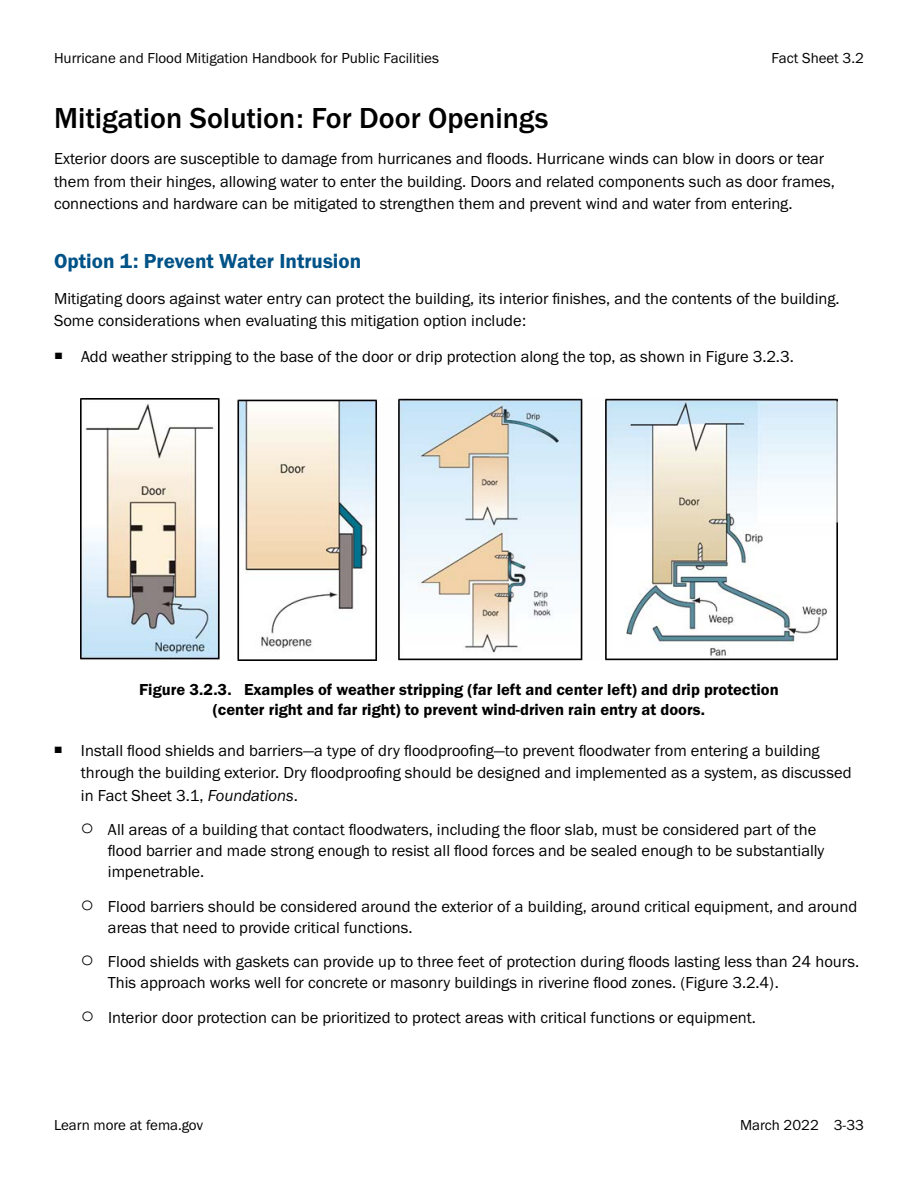
<style>
.page{position:relative;width:918px;height:1188px;background:#fff}
.page>*{position:absolute;margin:0;border:0;box-sizing:border-box;transform-origin:0 0}
.FEMA_Heading_2{font:500 30px "Franklin Gothic URW";color:#000}
.FEMA_Heading_3{font:21px "Franklin Gothic URW Dem";color:#005287}
.FEMA_Normal{font:16.5px/21px "Franklin Gothic URW Boo";color:#000}
.FEMA_Bullet_-_1{font:16.5px/22.5px "Franklin Gothic URW Boo";color:#000}
.FEMA_Figure_Caption{font:16.5px/19.8px "Franklin Gothic URW Dem";color:#000;text-align:center}
.t1{font:15px "Franklin Gothic URW Boo";color:#000}
.s1{font-family:"Franklin Gothic URW Boo Ita"}
.s2{font-size:19.5px}
</style>
<div class="page">
<img style="left:81px;top:398px;width:756px;height:262px">
<p class="t1" style="left:54px;top:49px;width:386px">Hurricane and Flood Mitigation Handbook for Public Facilities</p>
<p class="t1" style="left:772px;top:49px;width:94px">Fact Sheet 3.2</p>
<h2 class="FEMA_Heading_2" style="left:54px;top:99px;width:496px">Mitigation Solution: For Door Openings</h2>
<p class="FEMA_Normal" style="left:54px;top:147px;width:783px;line-height:22.5px">Exterior doors are susceptible to damage from hurricanes and floods. Hurricane winds can blow in doors or tear them from their hinges, allowing water to enter the building. Doors and related components such as door frames, connections and hardware can be mitigated to strengthen them and prevent wind and water from entering.</p>
<p class="FEMA_Heading_3" style="left:54px;top:248px;width:309px">Option 1: Prevent Water Intrusion</p>
<p class="FEMA_Normal" style="left:54px;top:287px;width:787px;line-height:22.5px">Mitigating doors against water entry can protect the building, its interior finishes, and the contents of the building.<br>Some considerations when evaluating this mitigation option include:</p>
<p class="FEMA_Bullet_-_1" style="left:54px;top:345px;width:741px"><sup>■</sup> Add weather stripping to the base of the door or drip protection along the top, as shown in Figure 3.2.3.</p>
<p class="FEMA_Figure_Caption" style="left:139px;top:680px;width:641px">Figure 3.2.3. Examples of weather stripping (far left and center left) and drip protection (center right and far right) to prevent wind-driven rain entry at doors.</p>
<p class="FEMA_Bullet_-_1" style="left:81px;top:739px;width:772px;text-indent:-27px"><sup>■</sup> Install flood shields and barriers—a type of dry floodproofing—to prevent floodwater from entering a building through the building exterior. Dry floodproofing should be designed and implemented as a system, as discussed in Fact Sheet 3.1, <span class="s1">Foundations</span>.</p>
<p class="FEMA_Normal" style="left:108px;top:819px;width:718px;text-indent:-27px"><span class="s2">○</span> All areas of a building that contact floodwaters, including the floor slab, must be considered part of the flood barrier and made strong enough to resist all flood forces and be sealed enough to be substantially impenetrable.</p>
<p class="FEMA_Normal" style="left:108px;top:895px;width:751px;text-indent:-27px"><span class="s2">○</span> Flood barriers should be considered around the exterior of a building, around critical equipment, and around areas that need to provide critical functions.</p>
<p class="FEMA_Normal" style="left:108px;top:951px;width:753px;text-indent:-27px"><span class="s2">○</span> Flood shields with gaskets can provide up to three feet of protection during floods lasting less than 24 hours.<br>This approach works well for concrete or masonry buildings in riverine flood zones. (Figure 3.2.4).</p>
<p class="FEMA_Normal" style="left:81px;top:1006px;width:677px"><span class="s2">○</span> Interior door protection can be prioritized to protect areas with critical functions or equipment.</p>
<p class="t1" style="left:54px;top:1116px;width:151px">Learn more at fema.gov</p>
<p class="t1" style="left:740px;top:1116px;width:125px">March 2022 3-33</p>
</div>
